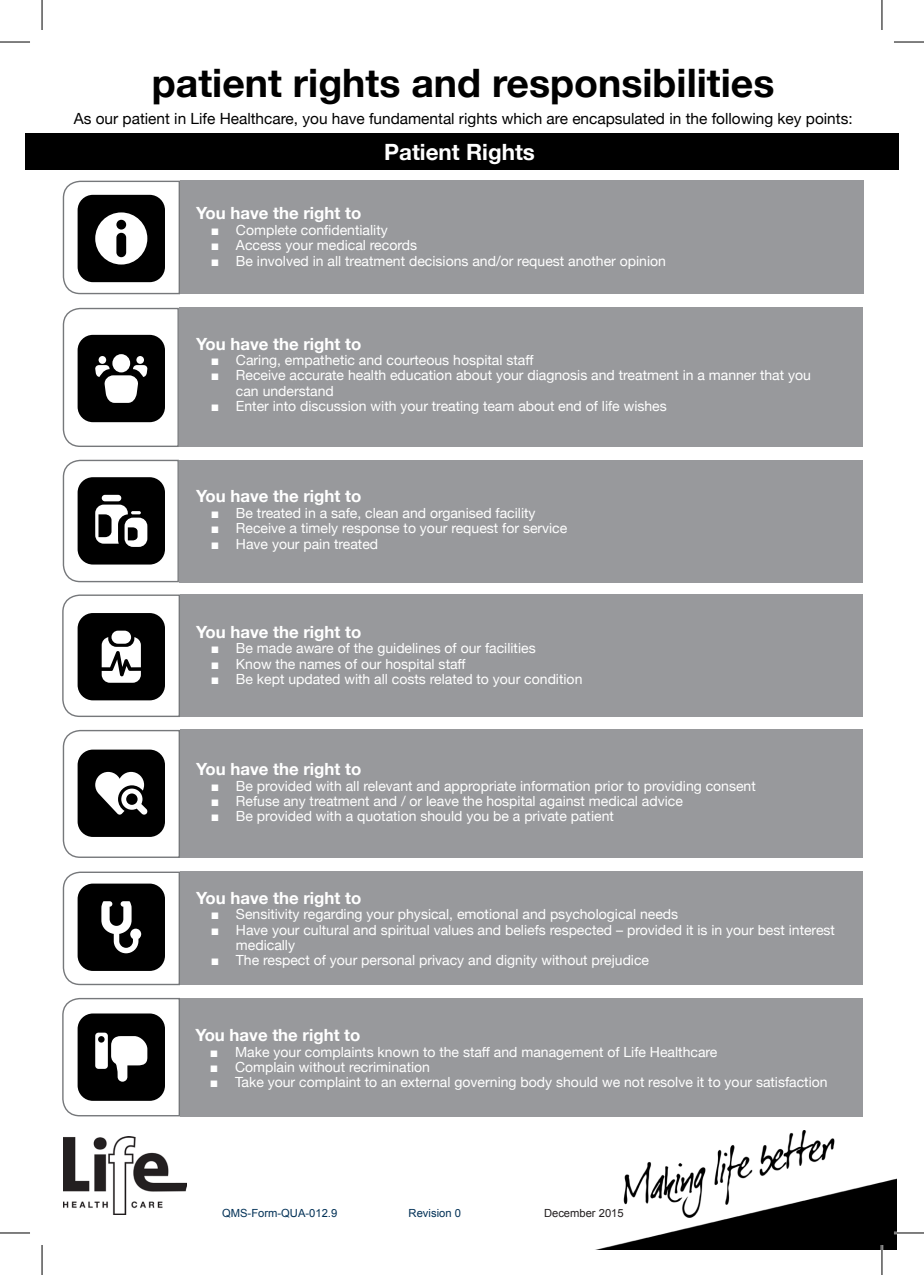
<style>
.page{position:relative;width:924px;height:1275px;background:#fff}
.page>*{position:absolute;margin:0;border:0;box-sizing:border-box;transform-origin:0 0}
.t1{font:700 39.2px "Helvetica Neue";color:#000}
.t2{font:700 22.4px "Helvetica Neue";color:#fff}
.t3{font:700 16.8px "Helvetica Neue";color:#fff}
.t4{font:15.4px "Helvetica Neue";color:#000}
.t5{font:14px/15.4px "Helvetica Neue";color:#fff}
.t6{font:11.2px "Arial";color:#003056}
.t7{font:11.2px "Arial";color:#231f20}
.s1{font-family:"Arial"}
</style>
<div class="page">
<img style="left:595px;top:1130px;width:301px;height:120px">
<div style="left:25px;top:134px;width:873px;height:36px;background:#000"></div>
<svg style="left:62px;top:180px;width:119px;height:115px"></svg>
<svg style="left:62px;top:307px;width:117px;height:140px"></svg>
<div style="left:98px;top:356px;width:8px;height:8px;background:#fff;border-radius:50%"></div>
<svg style="left:62px;top:871px;width:118px;height:115px"></svg>
<svg style="left:62px;top:594px;width:118px;height:123px"></svg>
<svg style="left:62px;top:459px;width:117px;height:124px"></svg>
<svg style="left:62px;top:729px;width:119px;height:129px"></svg>
<svg style="left:62px;top:997px;width:119px;height:120px"></svg>
<div style="left:180px;top:181px;width:683px;height:113px;background:#98999c"></div>
<div style="left:179px;top:308px;width:682px;height:139px;background:#98999c"></div>
<div style="left:179px;top:460px;width:682px;height:122px;background:#98999c"></div>
<div style="left:180px;top:594px;width:681px;height:123px;background:#98999c"></div>
<div style="left:180px;top:730px;width:681px;height:128px;background:#98999c"></div>
<div style="left:180px;top:871px;width:681px;height:114px;background:#98999c"></div>
<div style="left:180px;top:998px;width:681px;height:118px;background:#98999c"></div>
<img style="left:64px;top:1136px;width:122px;height:78px">
<hr style="left:893px;top:1231px;width:30px;height:3px;background:#fff">
<hr style="left:880px;top:1245px;width:2px;height:30px;background:#fff">
<hr style="left:0;top:42px;width:30px;height:1px;background:#000">
<hr style="left:893px;top:42px;width:30px;height:1px;background:#000">
<hr style="left:0;top:1232px;width:30px;height:1px;background:#000">
<hr style="left:893px;top:1232px;width:30px;height:1px;background:#000">
<hr style="left:42px;top:0;width:1px;height:30px;background:#000">
<hr style="left:42px;top:1245px;width:1px;height:30px;background:#000">
<hr style="left:881px;top:0;width:1px;height:30px;background:#000">
<hr style="left:881px;top:1245px;width:1px;height:30px;background:#000">
<p class="t1" style="left:152px;top:53px;width:623px">patient rights and responsibilities</p>
<p class="t4" style="left:74px;top:107px;width:780px">As our patient in Life Healthcare, you have fundamental rights which are encapsulated in the following key points:</p>
<p class="t2" style="left:384px;top:134px;width:152px">Patient Rights</p>
<p class="t3" style="left:196px;top:200px;width:166px">You have the right to</p>
<p class="t5" style="left:210px;top:223px;width:178px"><span class="s1">■</span> Complete confidentiality</p>
<p class="t5" style="left:210px;top:238px;width:208px"><span class="s1">■</span> Access your medical records</p>
<p class="t5" style="left:210px;top:254px;width:456px"><span class="s1">■</span> Be involved in all treatment decisions and/or request another opinion</p>
<p class="t3" style="left:196px;top:330px;width:166px">You have the right to</p>
<p class="t5" style="left:210px;top:353px;width:324px"><span class="s1">■</span> Caring, empathetic and courteous hospital staff</p>
<p class="t5" style="left:236px;top:368px;width:576px;text-indent:-25px"><span class="s1">■</span> Receive accurate health education about your diagnosis and treatment in a manner that you can understand</p>
<p class="t5" style="left:210px;top:399px;width:457px"><span class="s1">■</span> Enter into discussion with your treating team about end of life wishes</p>
<p class="t3" style="left:196px;top:483px;width:166px">You have the right to</p>
<p class="t5" style="left:210px;top:506px;width:326px"><span class="s1">■</span> Be treated in a safe, clean and organised facility</p>
<p class="t5" style="left:210px;top:521px;width:358px"><span class="s1">■</span> Receive a timely response to your request for service</p>
<p class="t5" style="left:210px;top:537px;width:169px"><span class="s1">■</span> Have your pain treated</p>
<p class="t3" style="left:196px;top:619px;width:166px">You have the right to</p>
<p class="t5" style="left:210px;top:641px;width:326px"><span class="s1">■</span> Be made aware of the guidelines of our facilities</p>
<p class="t5" style="left:210px;top:657px;width:256px"><span class="s1">■</span> Know the names of our hospital staff</p>
<p class="t5" style="left:210px;top:672px;width:373px"><span class="s1">■</span> Be kept updated with all costs related to your condition</p>
<p class="t3" style="left:196px;top:756px;width:166px">You have the right to</p>
<p class="t5" style="left:210px;top:779px;width:546px"><span class="s1">■</span> Be provided with all relevant and appropriate information prior to providing consent</p>
<p class="t5" style="left:210px;top:794px;width:473px"><span class="s1">■</span> Refuse any treatment and / or leave the hospital against medical advice</p>
<p class="t5" style="left:210px;top:809px;width:404px"><span class="s1">■</span> Be provided with a quotation should you be a private patient</p>
<p class="t3" style="left:196px;top:884px;width:166px">You have the right to</p>
<p class="t5" style="left:210px;top:907px;width:469px"><span class="s1">■</span> Sensitivity regarding your physical, emotional and psychological needs</p>
<p class="t5" style="left:236px;top:922px;width:600px;text-indent:-25px"><span class="s1">■</span> Have your cultural and spiritual values and beliefs respected – provided it is in your best interest medically</p>
<p class="t5" style="left:210px;top:953px;width:439px"><span class="s1">■</span> The respect of your personal privacy and dignity without prejudice</p>
<p class="t3" style="left:195px;top:1022px;width:166px">You have the right to</p>
<p class="t5" style="left:210px;top:1044px;width:509px"><span class="s1">■</span> Make your complaints known to the staff and management of Life Healthcare</p>
<p class="t5" style="left:210px;top:1060px;width:221px"><span class="s1">■</span> Complain without recrimination</p>
<p class="t5" style="left:210px;top:1075px;width:619px"><span class="s1">■</span> Take your complaint to an external governing body should we not resolve it to your satisfaction</p>
<p class="t6" style="left:222px;top:1205px;width:117px">QMS-Form-QUA-012.9</p>
<p class="t6" style="left:408px;top:1205px;width:54px">Revision 0</p>
<p class="t7" style="left:543px;top:1205px;width:81px">December 2015</p>
</div>
